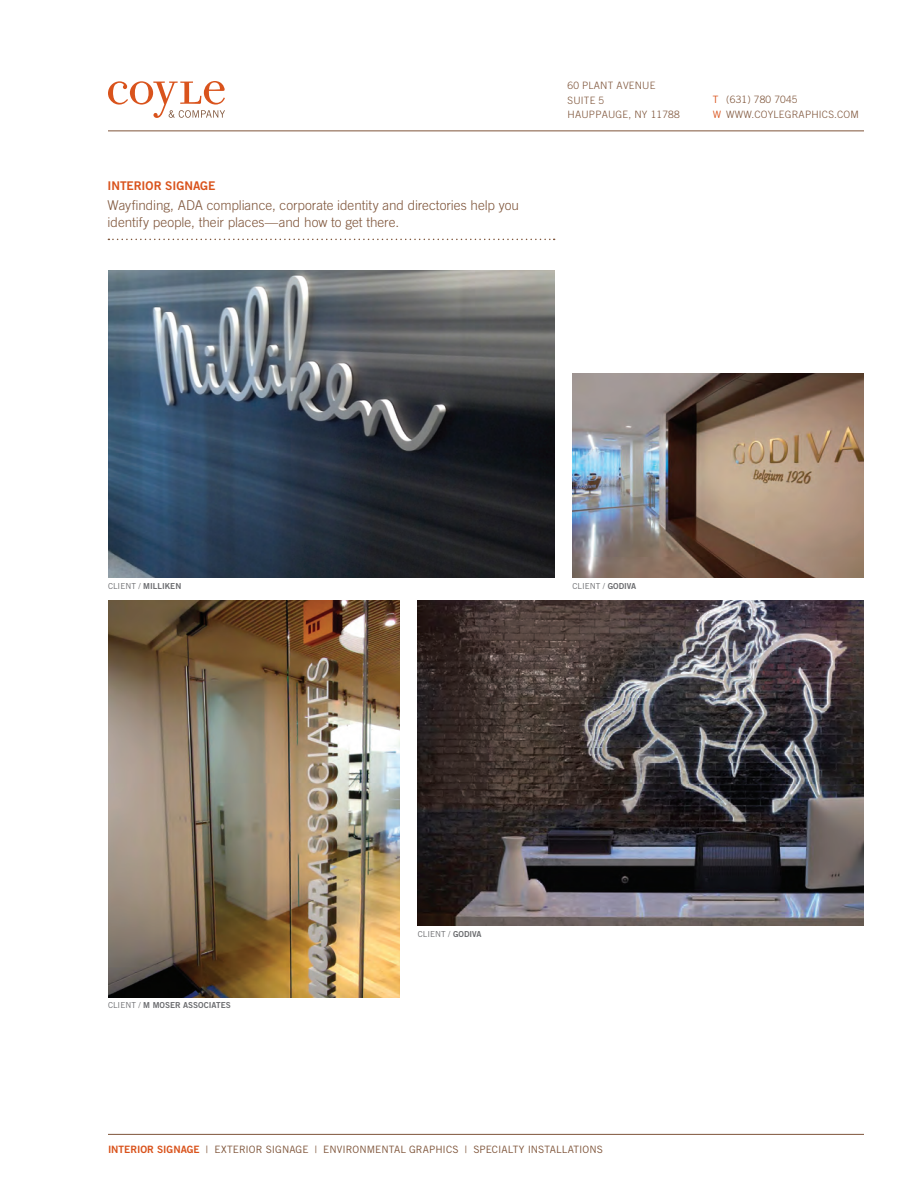
<style>
.page{position:relative;width:918px;height:1188px;background:#fff}
.page>*{position:absolute;margin:0;border:0;box-sizing:border-box;transform-origin:0 0}
.t1{font:300 13.5px/16.2px "Trade Gothic";color:#7e5439}
.t2{font:12px "Trade Gothic Bold Two";letter-spacing:-.005em;color:#d9531c}
.t3{font:10.2px "Trade Gothic";color:#7e5439}
.t4{font:300 10.2px/14.4px "Trade Gothic";letter-spacing:.02em;color:#7e5439}
.t5{font:8.25px "Trade Gothic Bold Two";color:#6c6d70}
.t6{font:8.25px "Trade Gothic";color:#6c6d70}
.s1{font-weight:400;color:#d9531c}
.s2{font-family:"Trade Gothic"}
.s3{font-family:"Trade Gothic Bold Two"}
.s4{font-family:"Trade Gothic Bold Two";color:#d9531c}
</style>
<div class="page">
<svg style="left:108px;top:81px;width:117px;height:37px"></svg>
<hr style="left:108px;top:130px;width:756px;height:1px;background:#7e5439">
<svg style="left:108px;top:239px;width:447px;height:1px"></svg>
<img style="left:572px;top:374px;width:292px;height:204px">
<img style="left:108px;top:601px;width:292px;height:396px">
<img style="left:108px;top:270px;width:446px;height:308px">
<img style="left:418px;top:601px;width:446px;height:324px">
<hr style="left:108px;top:1134px;width:756px;height:1px;background:#7e5439">
<p class="t2" style="left:108px;top:181px;width:109px">INTERIOR SIGNAGE</p>
<p class="t1" style="left:108px;top:199px;width:413px">Wayfinding, ADA compliance, corporate identity and directories help you identify people, their places—and how to get there.</p>
<p class="t4" style="left:568px;top:78px;width:114px">60 PLANT AVENUE<br>SUITE 5<br>HAUPPAUGE, NY 11788</p>
<p class="t4" style="left:713px;top:94px;width:148px"><span class="s1">T</span> (631) 780 7045<br><span class="s1">W</span> WWW.COYLEGRAPHICS.COM</p>
<p class="t5" style="left:108px;top:583px;width:75px"><span class="s2">CLIENT /</span> MILLIKEN</p>
<p class="t5" style="left:108px;top:1002px;width:124px"><span class="s2">CLIENT /</span> M MOSER ASSOCIATES</p>
<p class="t6" style="left:572px;top:583px;width:65px">CLIENT / <span class="s3">GODIVA</span></p>
<p class="t6" style="left:418px;top:931px;width:65px">CLIENT / <span class="s3">GODIVA</span></p>
<p class="t3" style="left:108px;top:1146px;width:497px"><span class="s4">INTERIOR SIGNAGE</span> | EXTERIOR SIGNAGE | ENVIRONMENTAL GRAPHICS | SPECIALTY INSTALLATIONS</p>
</div>
